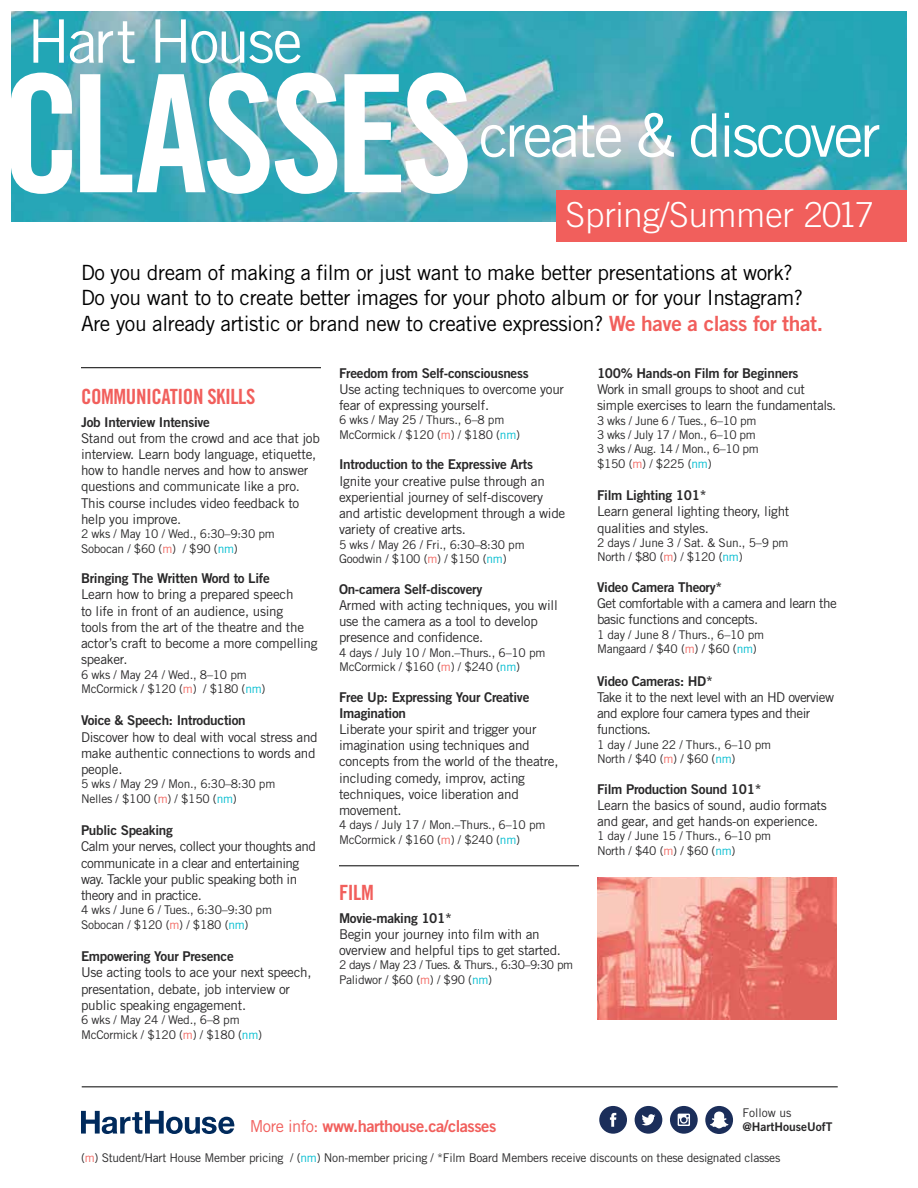
<style>
.page{position:relative;width:918px;height:1188px;background:#fff}
.page>*{position:absolute;margin:0;border:0;box-sizing:border-box;transform-origin:0 0}
.t1{font:163.5px "Trade Gothic LT Std Bd Cn 20";letter-spacing:-.035em;color:#fff}
.t2{font:60px "Trade Gothic LT Std";letter-spacing:-.05em;color:#fff}
.t3{font:300 34.5px "Trade Gothic LT Std";color:#fff}
.t4{font:21px/25.2px "Trade Gothic LT Std";letter-spacing:-.02em;color:#000}
.t5{font:21px "Trade Gothic LT Std Bd Cn 20";letter-spacing:-.02em;color:#f15f5c}
.t6{font:16.5px "Trade Gothic LT Std Bd 2";letter-spacing:-.03em;color:#f15f5c}
.t7{font:13.5px/16.2px "Trade Gothic LT Std";letter-spacing:-.02em;color:#292829}
.t8{font:13.5px/16.2px "Trade Gothic LT Std Bd 2";letter-spacing:-.02em;color:#292829}
.t9{font:13.5px/16.2px "Trade Gothic LT Std";letter-spacing:-.04em;color:#292829}
.t10{font:12px/14.4px "Trade Gothic LT Std";letter-spacing:-.02em;color:#292829}
.t11{font:12px/14.4px "Trade Gothic LT Std";letter-spacing:-.04em;color:#292829}
.t12{font:12px "Trade Gothic LT Std Bd 2";color:#292829}
.t13{font:12px "Trade Gothic LT Std";color:#292829}
.s1{font-family:"Trade Gothic LT Std Bd 2";color:#f15f5c}
.s2{color:#f26862}
.s3{color:#00bdd0}
.s4{font-family:"Trade Gothic LT Std"}
.s5{font-family:"Trade Gothic"}
</style>
<div class="page">
<img style="left:597px;top:878px;width:240px;height:142px">
<img style="left:12px;top:12px;width:894px;height:210px">
<hr style="left:339px;top:866px;width:240px;height:1px;background:#000">
<hr style="left:81px;top:367px;width:240px;height:1px;background:#000">
<svg style="left:81px;top:1111px;width:153px;height:23px"></svg>
<svg style="left:599px;top:1106px;width:28px;height:28px"></svg>
<svg style="left:635px;top:1106px;width:27px;height:28px"></svg>
<svg style="left:670px;top:1106px;width:28px;height:28px"></svg>
<svg style="left:705px;top:1106px;width:28px;height:28px"></svg>
<hr style="left:82px;top:1087px;width:756px;height:1px;background:#000">
<div style="left:556px;top:190px;width:350px;height:51px;background:#f15f5c"></div>
<h2 class="t2" style="left:27px;top:5px;width:277px">Hart House</h2>
<h1 class="t1" style="left:1px;top:35px;width:474px">CLASSES</h1>
<h2 class="t2" style="left:479px;top:99px;width:403px">create &amp; discover</h2>
<h3 class="t3" style="left:566px;top:194px;width:309px">Spring/Summer 2017</h3>
<p class="t4" style="left:81px;top:260px;width:744px">Do you dream of making a film or just want to make better presentations at work?<br>Do you want to to create better images for your photo album or for your Instagram?<br>Are you already artistic or brand new to creative expression? <span class="s1">We have a class for that.</span></p>
<p class="t8" style="left:597px;top:365px;width:203px">100% Hands-on Film for Beginners</p>
<p class="t7" style="left:597px;top:381px;width:241px">Work in small groups to shoot and cut simple exercises to learn the fundamentals.</p>
<p class="t10" style="left:597px;top:413px;width:163px">3 wks / June 6 / Tues., 6–10 pm<br>3 wks / July 17 / Mon., 6–10 pm<br>3 wks / Aug. 14 / Mon., 6–10 pm $150 (<span class="s2">m</span>) / $225 (<span class="s3">nm</span>)</p>
<p class="t8" style="left:597px;top:487px;width:111px">Film Lighting 101*</p>
<p class="t7" style="left:597px;top:503px;width:194px">Learn general lighting theory, light qualities and styles.</p>
<p class="t10" style="left:597px;top:535px;width:193px">2 days / June 3 / Sat. &amp; Sun., 5–9 pm<br>North / $80 (<span class="s2">m</span>) / $120 (<span class="s3">nm</span>)</p>
<p class="t8" style="left:597px;top:579px;width:127px">Video Camera Theory*</p>
<p class="t9" style="left:597px;top:595px;width:241px">Get comfortable with a camera and learn the basic functions and concepts.</p>
<p class="t10" style="left:597px;top:627px;width:169px">1 day / June 8 / Thurs., 6–10 pm<br>Mangaard / $40 (<span class="s2">m</span>) / $60 (<span class="s3">nm</span>)</p>
<p class="t8" style="left:597px;top:672px;width:117px">Video Cameras: HD*</p>
<p class="t9" style="left:597px;top:689px;width:239px">Take it to the next level with an HD overview and explore four camera types and their functions.</p>
<p class="t10" style="left:597px;top:737px;width:176px">1 day / June 22 / Thurs., 6–10 pm<br>North / $40 (<span class="s2">m</span>) / $60 (<span class="s3">nm</span>)</p>
<p class="t8" style="left:597px;top:780px;width:166px">Film Production Sound 101*</p>
<p class="t7" style="left:597px;top:797px;width:231px">Learn the basics of sound, audio formats and gear, and get hands-on experience.</p>
<p class="t10" style="left:597px;top:829px;width:176px">1 day / June 15 / Thurs., 6–10 pm<br>North / $40 (<span class="s2">m</span>) / $60 (<span class="s3">nm</span>)</p>
<p class="t8" style="left:339px;top:365px;width:191px">Freedom from Self-consciousness</p>
<p class="t7" style="left:339px;top:381px;width:227px">Use acting techniques to overcome your fear of expressing yourself.</p>
<p class="t10" style="left:339px;top:413px;width:183px">6 wks / May 25 / Thurs., 6–8 pm<br>McCormick / $120 (<span class="s2">m</span>) / $180 (<span class="s3">nm</span>)</p>
<p class="t8" style="left:339px;top:456px;width:196px">Introduction to the Expressive Arts</p>
<p class="t7" style="left:339px;top:473px;width:228px">Ignite your creative pulse through an experiential journey of self-discovery and artistic development through a wide variety of creative arts.</p>
<p class="t10" style="left:339px;top:537px;width:187px">5 wks / May 26 / Fri., 6:30–8:30 pm<br>Goodwin / $100 (<span class="s2">m</span>) / $150 (<span class="s3">nm</span>)</p>
<p class="t8" style="left:339px;top:581px;width:145px">On-camera Self-discovery</p>
<p class="t7" style="left:339px;top:597px;width:220px">Armed with acting techniques, you will use the camera as a tool to develop presence and confidence.</p>
<p class="t10" style="left:339px;top:645px;width:208px">4 days / July 10 / Mon.–Thurs., 6–10 pm<br>McCormick / $160 (<span class="s2">m</span>) / $240 (<span class="s3">nm</span>)</p>
<p class="t8" style="left:339px;top:689px;width:192px">Free Up: Expressing Your Creative<br>Imagination</p>
<p class="t7" style="left:339px;top:721px;width:221px">Liberate your spirit and trigger your imagination using techniques and concepts from the world of the theatre, including comedy, improv, acting techniques, voice liberation and movement.</p>
<p class="t10" style="left:339px;top:818px;width:208px">4 days / July 17 / Mon.–Thurs., 6–10 pm<br>McCormick / $160 (<span class="s2">m</span>) / $240 (<span class="s3">nm</span>)</p>
<h3 class="t5" style="left:339px;top:879px;width:36px">FILM</h3>
<p class="t8" style="left:339px;top:909px;width:115px">Movie-making 101*</p>
<p class="t7" style="left:339px;top:926px;width:224px">Begin your journey into film with an overview and helpful tips to get started.</p>
<p class="t11" style="left:339px;top:958px;width:236px">2 days / May 23 / Tues. &amp; Thurs., 6:30–9:30 pm<br>Palidwor / $60 (<span class="s2">m</span>) / $90 (<span class="s3">nm</span>)</p>
<h3 class="t5" style="left:81px;top:383px;width:176px">COMMUNICATION SKILLS</h3>
<p class="t8" style="left:81px;top:413px;width:131px">Job Interview Intensive</p>
<p class="t7" style="left:81px;top:430px;width:240px">Stand out from the crowd and ace that job interview. Learn body language, etiquette, how to handle nerves and how to answer questions and communicate like a pro.<br>This course includes video feedback to help you improve.</p>
<p class="t10" style="left:81px;top:527px;width:195px">2 wks / May 10 / Wed., 6:30–9:30 pm<br>Sobocan / $60 (<span class="s2">m</span>) / $90 (<span class="s3">nm</span>)</p>
<p class="t8" style="left:81px;top:570px;width:190px">Bringing The Written Word to Life</p>
<p class="t7" style="left:81px;top:586px;width:238px">Learn how to bring a prepared speech<br>to life in front of an audience, using<br>tools from the art of the theatre and the actor’s craft to become a more compelling speaker.</p>
<p class="t10" style="left:81px;top:667px;width:186px">6 wks / May 24 / Wed., 8–10 pm<br>McCormick / $120 (<span class="s2">m</span>) / $180 (<span class="s3">nm</span>)</p>
<p class="t8" style="left:81px;top:712px;width:166px">Voice &amp; Speech: Introduction</p>
<p class="t7" style="left:81px;top:728px;width:238px">Discover how to deal with vocal stress and make authentic connections to words and people.</p>
<p class="t10" style="left:81px;top:777px;width:196px">5 wks / May 29 / Mon., 6:30–8:30 pm<br>Nelles / $100 (<span class="s2">m</span>) / $150 (<span class="s3">nm</span>)</p>
<p class="t8" style="left:81px;top:822px;width:93px">Public Speaking</p>
<p class="t9" style="left:81px;top:838px;width:236px">Calm your nerves, collect your thoughts and communicate in a clear and entertaining way. Tackle your public speaking both in theory and in practice.</p>
<p class="t10" style="left:81px;top:903px;width:193px">4 wks / June 6 / Tues., 6:30–9:30 pm<br>Sobocan / $120 (<span class="s2">m</span>) / $180 (<span class="s3">nm</span>)</p>
<p class="t8" style="left:81px;top:948px;width:154px">Empowering Your Presence</p>
<p class="t7" style="left:81px;top:964px;width:232px">Use acting tools to ace your next speech, presentation, debate, job interview or public speaking engagement.</p>
<p class="t10" style="left:81px;top:1013px;width:183px">6 wks / May 24 / Wed., 6–8 pm<br>McCormick / $120 (<span class="s2">m</span>) / $180 (<span class="s3">nm</span>)</p>
<p class="t13" style="left:742px;top:1106px;width:51px">Follow us</p>
<p class="t12" style="left:742px;top:1119px;width:92px">@HartHouseUofT</p>
<p class="t6" style="left:250px;top:1116px;width:248px"><span class="s4">More info:</span> www.harthouse.ca/classes</p>
<p class="t10" style="left:81px;top:1150px;width:701px"><span class="s5">(</span><span class="s2">m</span>) Student/Hart House Member pricing / (<span class="s3">nm</span>) Non-member pricing / *Film Board Members receive discounts on these designated classes</p>
</div>
